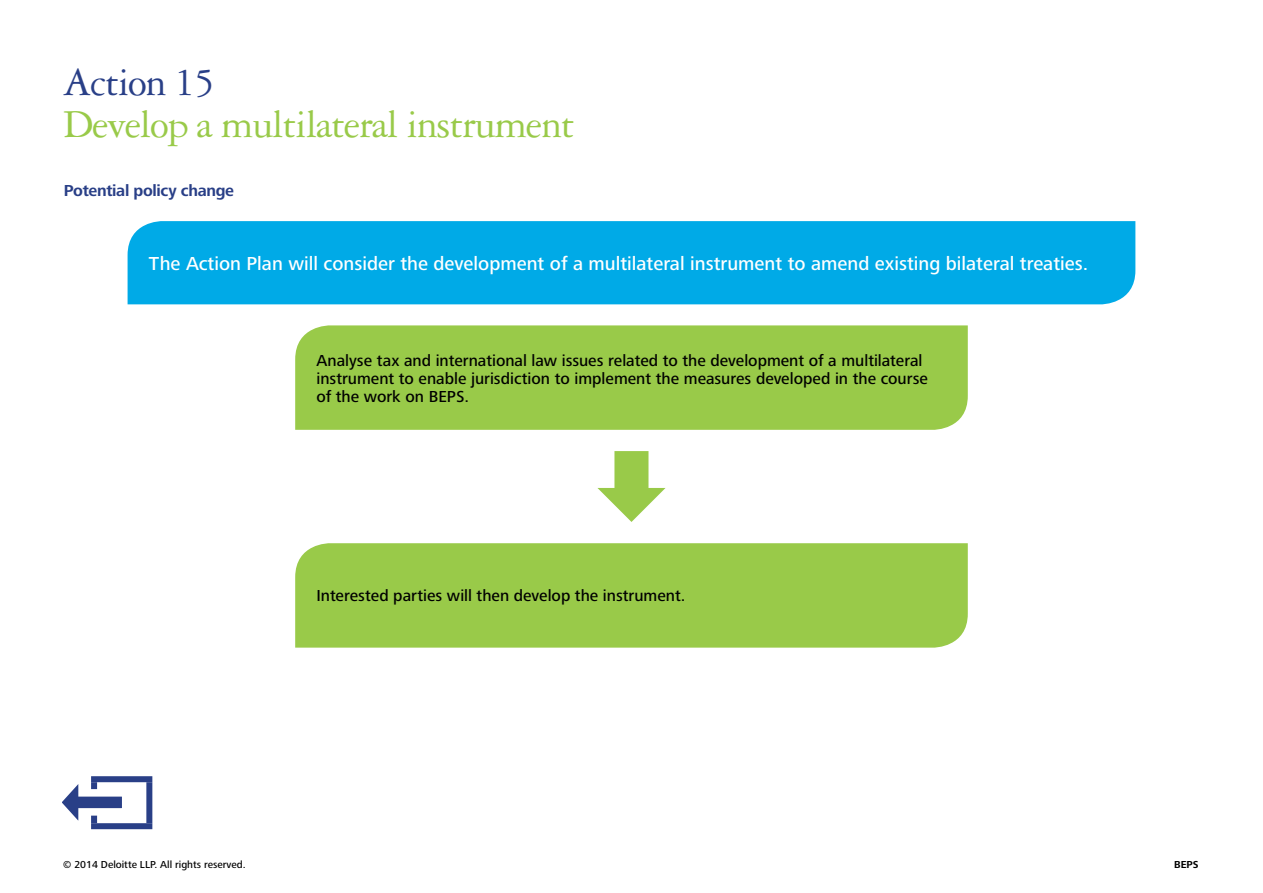
<style>
.page{position:relative;width:1263px;height:893px;background:#fff}
.page>*{position:absolute;margin:0;border:0;box-sizing:border-box;transform-origin:0 0}
.t1{font:42px "Garamond Three";letter-spacing:-.03em;color:#99ca49}
.t2{font:42px "Garamond Three";letter-spacing:-.03em;color:#293f87}
.t3{font:500 19.5px "Frutiger Next Pro";color:#fff}
.t4{font:500 16.5px/18px "Frutiger Next Pro";color:#000}
.t5{font:700 16.5px "Frutiger Next Pro";letter-spacing:-.02em;color:#293f87}
.t6{font:500 10.5px "Frutiger Next Pro";color:#000}
.t7{font:700 10.5px "Frutiger Next Pro";color:#000}
</style>
<div class="page">
<div style="left:295px;top:325px;width:673px;height:105px;background:#99ca49"></div>
<div style="left:295px;top:543px;width:673px;height:105px;background:#99ca49"></div>
<div style="left:128px;top:221px;width:1007px;height:83px;background:#00aae7"></div>
<svg style="left:597px;top:451px;width:68px;height:71px"></svg>
<div style="left:91px;top:776px;width:61px;height:6px;background:#293f87"></div>
<div style="left:146px;top:782px;width:6px;height:41px;background:#293f87"></div>
<div style="left:91px;top:823px;width:61px;height:6px;background:#293f87"></div>
<svg style="left:62px;top:776px;width:71px;height:54px"></svg>
<h1 class="t2" style="left:63px;top:60px;width:154px">Action 15</h1>
<h1 class="t1" style="left:63px;top:102px;width:513px">Develop a multilateral instrument</h1>
<p class="t5" style="left:64px;top:181px;width:172px">Potential policy change</p>
<p class="t3" style="left:149px;top:252px;width:941px">The Action Plan will consider the development of a multilateral instrument to amend existing bilateral treaties.</p>
<p class="t4" style="left:316px;top:351px;width:613px">Analyse tax and international law issues related to the development of a multilateral instrument to enable jurisdiction to implement the measures developed in the course of the work on BEPS.</p>
<p class="t4" style="left:316px;top:587px;width:371px">Interested parties will then develop the instrument.</p>
<p class="t6" style="left:63px;top:858px;width:184px">© 2014 Deloitte LLP. All rights reserved.</p>
<p class="t7" style="left:1174px;top:858px;width:26px">BEPS</p>
</div>
